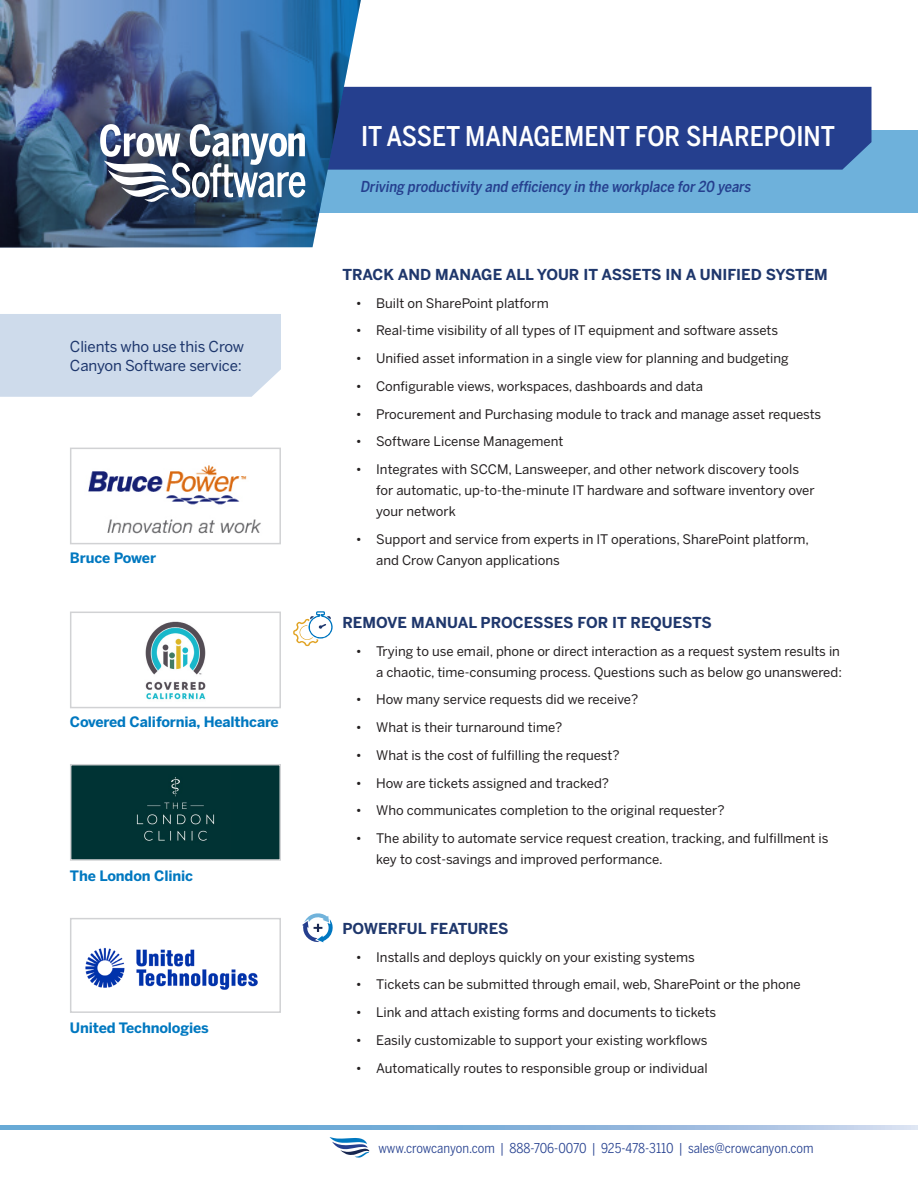
<style>
.page{position:relative;width:918px;height:1188px;background:#fff}
.page>*{position:absolute;margin:0;border:0;box-sizing:border-box;transform-origin:0 0}
.t1{font:500 27px "Benton Sans Cond";color:#fff}
.t2{font:700 15px "Benton Sans";color:#1f376c}
.t3{font:italic 500 15px "Benton Sans Cond";color:#25408f}
.t4{font:15px/19.5px "Benton Sans";letter-spacing:-.01em;color:#1d366c}
.t5{font:700 14.25px "Benton Sans";letter-spacing:-.01em;color:#0078c0}
.t6{font:13.5px "Benton Sans Cond";letter-spacing:-.005em;color:#25408f}
.t7{font:13.2px/21px "Benton Sans";color:#231f20}
</style>
<div class="page">
<div style="left:0;top:314px;width:281px;height:83px;background:#cedbeb"></div>
<div style="left:0;top:130px;width:918px;height:82px;background:#6eb1db"></div>
<svg style="left:0;top:1125px;width:918px;height:4px;background:#86b5db"></svg>
<div style="left:361px;top:87px;width:511px;height:83px;background:#253f8e"></div>
<svg style="left:330px;top:1137px;width:39px;height:21px"></svg>
<img style="left:0;top:0;width:361px;height:248px">
<svg style="left:100px;top:124px;width:206px;height:79px;background:#76889d"></svg>
<svg style="left:293px;top:611px;width:40px;height:35px"></svg>
<img style="left:88px;top:465px;width:173px;height:69px">
<div style="left:70px;top:448px;width:211px;height:96px;border:2px solid #d1d2d4"></div>
<img style="left:85px;top:948px;width:173px;height:42px">
<div style="left:70px;top:918px;width:211px;height:95px;border:2px solid #d1d2d4"></div>
<img style="left:145px;top:621px;width:61px;height:79px">
<div style="left:70px;top:612px;width:211px;height:96px;border:2px solid #d1d2d4"></div>
<div style="left:71px;top:765px;width:209px;height:95px;background:#003334"></div>
<img style="left:136px;top:777px;width:79px;height:64px">
<div style="left:70px;top:764px;width:211px;height:97px;border:2px solid #d1d2d4"></div>
<svg style="left:302px;top:913px;width:31px;height:30px"></svg>
<p class="t4" style="left:70px;top:336px;width:176px">Clients who use this Crow<br>Canyon Software service:</p>
<p class="t5" style="left:70px;top:549px;width:88px">Bruce Power</p>
<p class="t5" style="left:70px;top:713px;width:210px">Covered California, Healthcare</p>
<p class="t5" style="left:70px;top:867px;width:125px">The London Clinic</p>
<p class="t5" style="left:70px;top:1019px;width:140px">United Technologies</p>
<p class="t1" style="left:361px;top:120px;width:475px">IT ASSET MANAGEMENT FOR SHAREPOINT</p>
<p class="t3" style="left:360px;top:177px;width:395px">Driving productivity and efficiency in the workplace for 20 years</p>
<p class="t2" style="left:342px;top:265px;width:487px">TRACK AND MANAGE ALL YOUR IT ASSETS IN A UNIFIED SYSTEM</p>
<p class="t7" style="left:356px;top:292px;width:194px">• Built on SharePoint platform</p>
<p class="t7" style="left:356px;top:320px;width:424px">• Real-time visibility of all types of IT equipment and software assets</p>
<p class="t7" style="left:356px;top:348px;width:434px">• Unified asset information in a single view for planning and budgeting</p>
<p class="t7" style="left:356px;top:375px;width:349px">• Configurable views, workspaces, dashboards and data</p>
<p class="t7" style="left:356px;top:403px;width:467px">• Procurement and Purchasing module to track and manage asset requests</p>
<p class="t7" style="left:356px;top:431px;width:209px">• Software License Management</p>
<p class="t7" style="left:376px;top:459px;width:440px;text-indent:-20px">• Integrates with SCCM, Lansweeper, and other network discovery tools for automatic, up-to-the-minute IT hardware and software inventory over your network</p>
<p class="t7" style="left:376px;top:528px;width:434px;text-indent:-20px">• Support and service from experts in IT operations, SharePoint platform, and Crow Canyon applications</p>
<p class="t2" style="left:342px;top:613px;width:371px">REMOVE MANUAL PROCESSES FOR IT REQUESTS</p>
<p class="t7" style="left:356px;top:640px;width:488px;text-align:right">• Trying to use email, phone or direct interaction as a request system results in a chaotic, time-consuming process. Questions such as below go unanswered:</p>
<p class="t7" style="left:356px;top:689px;width:284px">• How many service requests did we receive?</p>
<p class="t7" style="left:356px;top:717px;width:208px">• What is their turnaround time?</p>
<p class="t7" style="left:356px;top:744px;width:265px">• What is the cost of fulfilling the request?</p>
<p class="t7" style="left:356px;top:772px;width:255px">• How are tickets assigned and tracked?</p>
<p class="t7" style="left:356px;top:800px;width:370px">• Who communicates completion to the original requester?</p>
<p class="t7" style="left:376px;top:828px;width:454px;text-indent:-20px">• The ability to automate service request creation, tracking, and fulfillment is key to cost-savings and improved performance.</p>
<p class="t2" style="left:342px;top:919px;width:168px">POWERFUL FEATURES</p>
<p class="t7" style="left:356px;top:946px;width:341px">• Installs and deploys quickly on your existing systems</p>
<p class="t7" style="left:356px;top:974px;width:446px">• Tickets can be submitted through email, web, SharePoint or the phone</p>
<p class="t7" style="left:356px;top:1002px;width:362px">• Link and attach existing forms and documents to tickets</p>
<p class="t7" style="left:356px;top:1029px;width:353px">• Easily customizable to support your existing workflows</p>
<p class="t7" style="left:356px;top:1057px;width:353px">• Automatically routes to responsible group or individual</p>
<p class="t6" style="left:378px;top:1140px;width:437px">www.crowcanyon.com | 888-706-0070 | 925-478-3110 | sales@crowcanyon.com</p>
</div>
